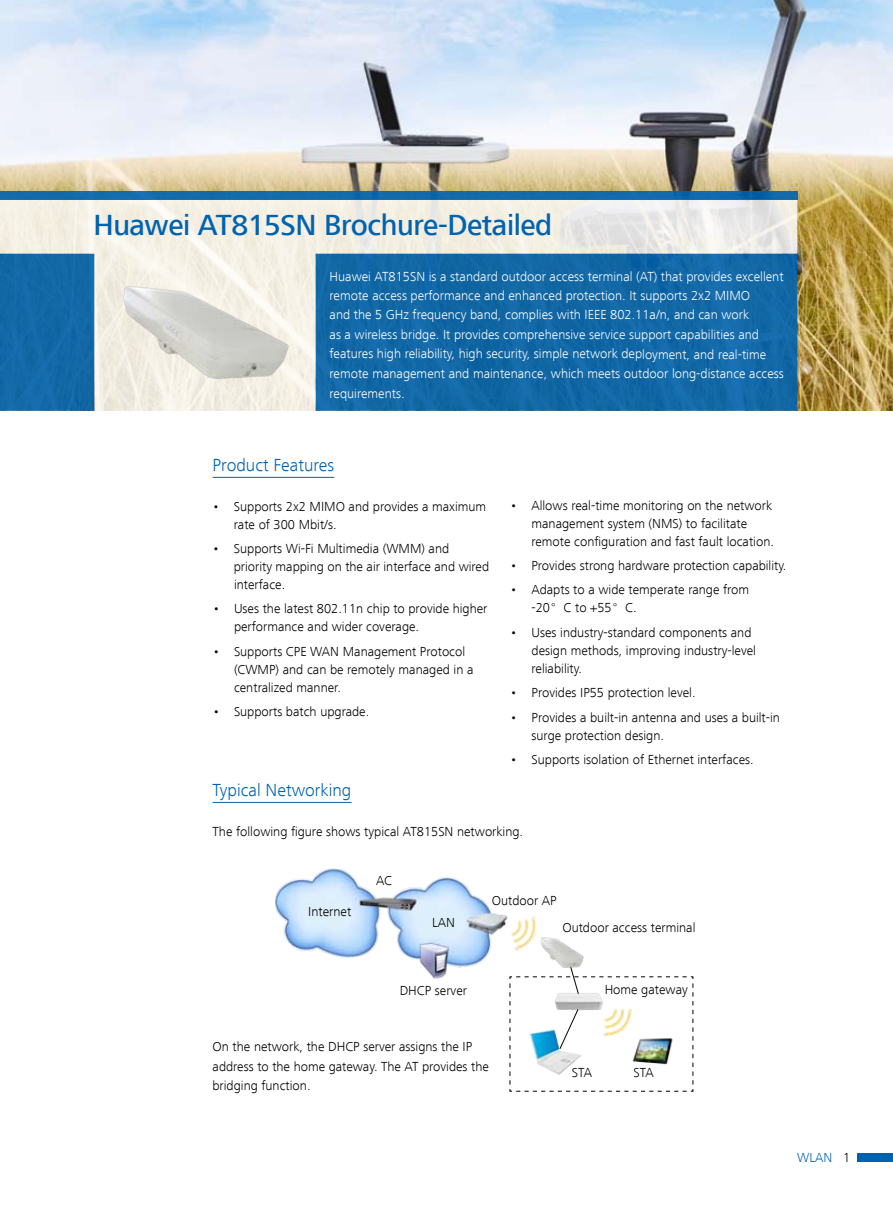
<style>
.page{position:relative;width:893px;height:1212px;background:#fff}
.page>*{position:absolute;margin:0;border:0;box-sizing:border-box;transform-origin:0 0}
.t1{font:500 30px "Frutiger Next LT";letter-spacing:-.015em;color:#0063b0}
.t2{font:300 18px "Frutiger Next LT";color:#0063b0}
.t3{font:300 13.5px/18px "Frutiger Next LT";color:#000}
.t4{font:300 13.5px/19.5px "Frutiger Next LT";color:#fff}
.t5{font:300 13.5px "Frutiger Next LT";color:#0063b0}
.s1{font-family:"Sim Hei";font-weight:400}
.s2{color:#000}
</style>
<div class="page">
<img style="left:0;top:0;width:893px;height:411px">
<hr style="left:213px;top:477px;width:121px;height:1px;background:#0063b0">
<hr style="left:213px;top:802px;width:138px;height:1px;background:#0063b0">
<img style="left:275px;top:868px;width:309px;height:111px">
<svg style="left:509px;top:959px;width:185px;height:133px"></svg>
<svg style="left:0;top:199px;width:797px;height:55px;fill:#f3efe4"></svg>
<svg style="left:0;top:254px;width:797px;height:157px;fill:#1369a7"></svg>
<div style="left:0;top:191px;width:797px;height:8px;background:#146ba9"></div>
<img style="left:121px;top:285px;width:170px;height:95px">
<div style="left:857px;top:1153px;width:36px;height:8px;background:#0063b0"></div>
<h1 class="t1" style="left:94px;top:208px;width:460px">Huawei AT815SN Brochure-Detailed</h1>
<p class="t4" style="left:330px;top:266px;width:456px">Huawei AT815SN is a standard outdoor access terminal (AT) that provides excellent remote access performance and enhanced protection. It supports 2x2 MIMO<br>and the 5 GHz frequency band, complies with IEEE 802.11a/n, and can work<br>as a wireless bridge. It provides comprehensive service support capabilities and features high reliability, high security, simple network deployment, and real-time remote management and maintenance, which meets outdoor long-distance access requirements.</p>
<h2 class="t2" style="left:213px;top:455px;width:123px">Product Features</h2>
<p class="t3" style="left:234px;top:497px;width:254px;text-indent:-21px">• Supports 2x2 MIMO and provides a maximum rate of 300 Mbit/s.</p>
<p class="t3" style="left:234px;top:539px;width:257px;text-indent:-21px">• Supports Wi-Fi Multimedia (WMM) and priority mapping on the air interface and wired interface.</p>
<p class="t3" style="left:234px;top:600px;width:255px;text-indent:-21px">• Uses the latest 802.11n chip to provide higher performance and wider coverage.</p>
<p class="t3" style="left:234px;top:642px;width:241px;text-indent:-21px">• Supports CPE WAN Management Protocol (CWMP) and can be remotely managed in a centralized manner.</p>
<p class="t3" style="left:213px;top:703px;width:158px">• Supports batch upgrade.</p>
<p class="t3" style="left:531px;top:496px;width:244px;text-indent:-21px">• Allows real-time monitoring on the network management system (NMS) to facilitate remote configuration and fast fault location.</p>
<p class="t3" style="left:510px;top:556px;width:278px">• Provides strong hardware protection capability.</p>
<p class="t3" style="left:531px;top:581px;width:219px;text-indent:-21px">• Adapts to a wide temperate range from -20<span class="s1">°</span>C to +55<span class="s1">°</span>C.</p>
<p class="t3" style="left:531px;top:623px;width:226px;text-indent:-21px">• Uses industry-standard components and design methods, improving industry-level reliability.</p>
<p class="t3" style="left:510px;top:684px;width:187px">• Provides IP55 protection level.</p>
<p class="t3" style="left:531px;top:708px;width:250px;text-indent:-21px">• Provides a built-in antenna and uses a built-in surge protection design.</p>
<p class="t3" style="left:510px;top:750px;width:245px">• Supports isolation of Ethernet interfaces.</p>
<h2 class="t2" style="left:213px;top:780px;width:140px">Typical Networking</h2>
<p class="t3" style="left:213px;top:822px;width:312px">The following figure shows typical AT815SN networking.</p>
<p class="t3" style="left:308px;top:902px;width:45px">Internet</p>
<p class="t3" style="left:376px;top:872px;width:17px">AC</p>
<p class="t3" style="left:432px;top:913px;width:24px">LAN</p>
<p class="t3" style="left:400px;top:981px;width:69px">DHCP server</p>
<p class="t3" style="left:492px;top:892px;width:66px">Outdoor AP</p>
<p class="t3" style="left:562px;top:918px;width:135px">Outdoor access terminal</p>
<p class="t3" style="left:605px;top:980px;width:85px">Home gateway</p>
<p class="t3" style="left:212px;top:1037px;width:278px;line-height:19.5px">On the network, the DHCP server assigns the IP address to the home gateway. The AT provides the bridging function.</p>
<p class="t3" style="left:572px;top:1063px;width:22px">STA</p>
<p class="t3" style="left:634px;top:1063px;width:22px">STA</p>
<p class="t5" style="left:797px;top:1150px;width:54px">WLAN <span class="s2">1</span></p>
</div>
